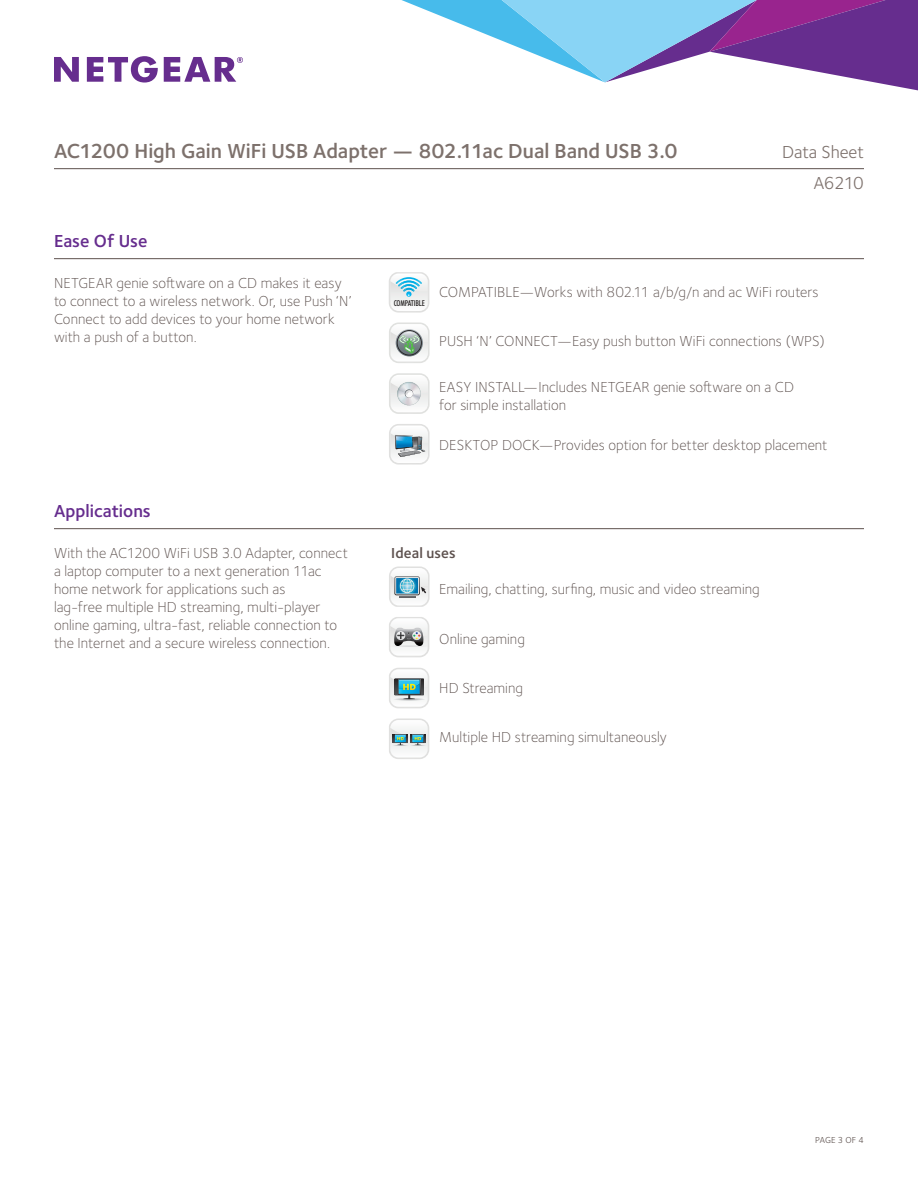
<style>
.page{position:relative;width:918px;height:1188px;background:#fff}
.page>*{position:absolute;margin:0;border:0;box-sizing:border-box;transform-origin:0 0}
.t1{font:600 21px "Foundry Sterling";color:#7d716c}
.t2{font:600 18px "Foundry Sterling";color:#662d8e}
.t3{font:18px/31.5px "Foundry Sterling";letter-spacing:-.01em;color:#7d716c;text-align:right}
.t4{font:300 15px/18px "Foundry Sterling";letter-spacing:.005em;color:#5d514e}
.t5{font:600 15px "Foundry Sterling";letter-spacing:.01em;color:#5d514e}
.t6{font:9px "Foundry Sterling";letter-spacing:.02em;color:#5d514e}
.t7{font:500 condensed 8.1px "Futura BT";letter-spacing:-.02em;color:#231f20}
</style>
<div class="page">
<svg style="left:401px;top:0;width:517px;height:91px"></svg>
<svg style="left:164px;top:57px;width:79px;height:25px"></svg>
<svg style="left:54px;top:57px;width:25px;height:25px"></svg>
<svg style="left:87px;top:56px;width:71px;height:27px"></svg>
<hr style="left:54px;top:258px;width:810px;height:1px;background:#5d514e">
<svg style="left:389px;top:272px;width:40px;height:41px"></svg>
<svg style="left:389px;top:322px;width:41px;height:41px"></svg>
<svg style="left:389px;top:373px;width:41px;height:41px"></svg>
<hr style="left:54px;top:528px;width:810px;height:1px;background:#5d514e">
<svg style="left:389px;top:566px;width:41px;height:41px"></svg>
<svg style="left:389px;top:617px;width:41px;height:40px"></svg>
<svg style="left:389px;top:668px;width:40px;height:40px"></svg>
<svg style="left:389px;top:718px;width:40px;height:41px"></svg>
<svg style="left:389px;top:424px;width:41px;height:41px"></svg>
<hr style="left:54px;top:168px;width:810px;height:1px;background:#5d514e">
<h1 class="t1" style="left:54px;top:138px;width:625px">AC1200 High Gain WiFi USB Adapter — 802.11ac Dual Band USB 3.0</h1>
<p class="t3" style="left:782px;top:136px;width:83px">Data Sheet<br>A6210</p>
<p class="t2" style="left:54px;top:231px;width:95px">Ease Of Use</p>
<p class="t4" style="left:54px;top:274px;width:299px">NETGEAR genie software on a CD makes it easy to connect to a wireless network. Or, use Push ‘N’ Connect to add devices to your home network with a push of a button.</p>
<p class="t2" style="left:54px;top:501px;width:98px">Applications</p>
<p class="t4" style="left:54px;top:544px;width:296px">With the AC1200 WiFi USB 3.0 Adapter, connect a laptop computer to a next generation 11ac home network for applications such as<br>lag-free multiple HD streaming, multi-player online gaming, ultra-fast, reliable connection to the Internet and a secure wireless connection.</p>
<p class="t7" style="left:394px;top:298px;width:33px">COMPATIBLE</p>
<p class="t4" style="left:439px;top:283px;width:381px">COMPATIBLE—Works with 802.11 a/b/g/n and ac WiFi routers</p>
<p class="t4" style="left:439px;top:332px;width:387px">PUSH ‘N’ CONNECT—Easy push button WiFi connections (WPS)</p>
<p class="t4" style="left:439px;top:377px;width:356px">EASY INSTALL—Includes NETGEAR genie software on a CD for simple installation</p>
<p class="t4" style="left:439px;top:436px;width:390px">DESKTOP DOCK—Provides option for better desktop placement</p>
<p class="t5" style="left:391px;top:544px;width:66px">Ideal uses</p>
<p class="t4" style="left:439px;top:580px;width:322px">Emailing, chatting, surfing, music and video streaming</p>
<p class="t4" style="left:439px;top:629px;width:87px">Online gaming</p>
<p class="t4" style="left:439px;top:679px;width:85px">HD Streaming</p>
<p class="t4" style="left:439px;top:728px;width:229px">Multiple HD streaming simultaneously</p>
<p class="t6" style="left:815px;top:1135px;width:50px">PAGE 3 OF 4</p>
</div>
